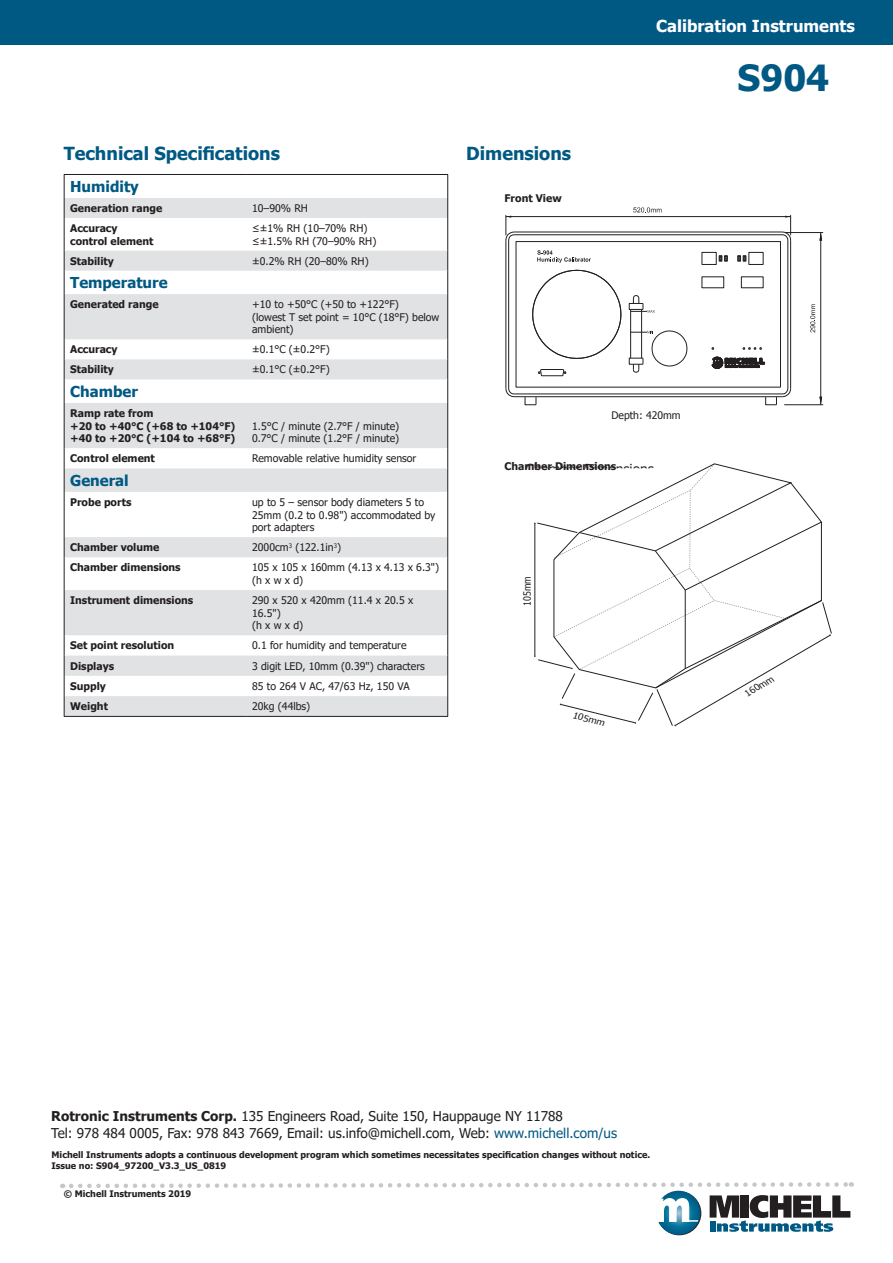
<style>
.page{position:relative;width:893px;height:1263px;background:#fff}
.page>*{position:absolute;margin:0;border:0;box-sizing:border-box;transform-origin:0 0}
.Heading_1{font:700 36px "Tahoma";color:#005983}
.Heading_3{font:700 18px "Tahoma";color:#005983}
.t1{font:700 16.5px "Tahoma";color:#fff}
.Specifications_headi{font:700 15px "Tahoma";color:#005983}
.t2{font:13.8px "Tahoma";color:#231f20}
.Body_text{font:13.5px/16.2px "Tahoma";color:#231f20}
.Table_text{font:10.5px/12.6px "Tahoma";color:#231f20}
.Table_text-2{font:700 10.5px "Tahoma";color:#231f20}
.Table_heading{font:700 10.5px "Tahoma";color:#231f20}
.t3{font:10.35px "Tahoma";color:#231f20}
.t4{font:10.05px "Tahoma";color:#231f20;scale:.87 1}
.t5{font:9.15px "Tahoma";color:#231f20;scale:1.06 1}
.t6{font:700 9px/10.8px "Tahoma";color:#231f20}
.t7{font:8.85px "Tahoma";color:#231f20;scale:1.12 1}
.s1{font-weight:700}
.s2{color:#005983}
</style>
<div class="page">
<div style="left:0;top:0;width:893px;height:45px;background:#005983"></div>
<div style="left:657px;top:1191px;width:44px;height:44px;background:#19323f;border-radius:50%"></div>
<svg style="left:656px;top:1191px;width:44px;height:44px"></svg>
<svg style="left:62px;top:1182px;width:790px;height:50px"></svg>
<hr style="left:505px;top:240px;width:1px;height:148px;background:#231f20">
<hr style="left:790px;top:240px;width:1px;height:148px;background:#231f20">
<hr style="left:514px;top:232px;width:268px;height:1px;background:#231f20">
<hr style="left:514px;top:396px;width:268px;height:1px;background:#231f20">
<svg style="left:505px;top:388px;width:10px;height:10px"></svg>
<svg style="left:508px;top:234px;width:281px;height:161px"></svg>
<hr style="left:641px;top:309px;width:1px;height:49px;background:#231f20">
<div style="left:629px;top:358px;width:14px;height:7px;border:1px solid #231f20"></div>
<hr style="left:630px;top:309px;width:1px;height:49px;background:#231f20">
<div style="left:629px;top:303px;width:14px;height:7px;border:1px solid #231f20"></div>
<svg style="left:631px;top:295px;width:24px;height:18px"></svg>
<div style="left:516px;top:241px;width:265px;height:147px;border:1px solid #231f20"></div>
<svg style="left:532px;top:269px;width:90px;height:90px"></svg>
<svg style="left:631px;top:330px;width:57px;height:43px"></svg>
<svg style="left:537px;top:369px;width:30px;height:8px"></svg>
<div style="left:748px;top:252px;width:16px;height:13px;border:1px solid #231f20"></div>
<div style="left:701px;top:252px;width:16px;height:13px;border:1px solid #231f20"></div>
<svg style="left:719px;top:255px;width:9px;height:7px"></svg>
<svg style="left:737px;top:255px;width:9px;height:7px"></svg>
<svg style="left:742px;top:347px;width:21px;height:3px"></svg>
<svg style="left:711px;top:347px;width:4px;height:3px"></svg>
<hr style="left:511px;top:216px;width:274px;height:1px;background:#231f20">
<svg style="left:505px;top:215px;width:10px;height:26px"></svg>
<svg style="left:781px;top:215px;width:10px;height:26px"></svg>
<svg style="left:633px;top:207px;width:28px;height:6px"></svg>
<hr style="left:785px;top:232px;width:38px;height:1px;background:#231f20">
<hr style="left:784px;top:404px;width:39px;height:1px;background:#231f20">
<hr style="left:820px;top:241px;width:1px;height:156px;background:#231f20">
<svg style="left:819px;top:233px;width:3px;height:8px"></svg>
<svg style="left:819px;top:397px;width:3px;height:8px"></svg>
<svg style="left:810px;top:304px;width:5px;height:28px"></svg>
<svg style="left:524px;top:396px;width:13px;height:10px"></svg>
<svg style="left:765px;top:388px;width:26px;height:18px"></svg>
<svg style="left:711px;top:356px;width:54px;height:13px"></svg>
<svg style="left:537px;top:250px;width:54px;height:13px"></svg>
<svg style="left:65px;top:198px;width:382px;height:518px;fill:#e1e2e4"></svg>
<hr style="left:64px;top:174px;width:182px;height:1px;background:#231f20">
<hr style="left:246px;top:174px;width:202px;height:1px;background:#231f20">
<svg style="left:64px;top:175px;width:1px;height:43px"></svg>
<svg style="left:447px;top:175px;width:1px;height:43px"></svg>
<hr style="left:64px;top:218px;width:1px;height:33px;background:#231f20">
<hr style="left:447px;top:218px;width:1px;height:33px;background:#231f20">
<svg style="left:64px;top:251px;width:1px;height:43px"></svg>
<svg style="left:447px;top:251px;width:1px;height:43px"></svg>
<hr style="left:64px;top:294px;width:1px;height:45px;background:#231f20">
<hr style="left:447px;top:294px;width:1px;height:45px;background:#231f20">
<svg style="left:64px;top:339px;width:1px;height:64px"></svg>
<svg style="left:447px;top:339px;width:1px;height:64px"></svg>
<hr style="left:64px;top:403px;width:1px;height:45px;background:#231f20">
<hr style="left:447px;top:403px;width:1px;height:45px;background:#231f20">
<svg style="left:64px;top:448px;width:1px;height:44px"></svg>
<svg style="left:447px;top:448px;width:1px;height:44px"></svg>
<hr style="left:64px;top:492px;width:1px;height:45px;background:#231f20">
<hr style="left:447px;top:492px;width:1px;height:45px;background:#231f20">
<svg style="left:64px;top:537px;width:1px;height:20px"></svg>
<svg style="left:447px;top:537px;width:1px;height:20px"></svg>
<hr style="left:64px;top:557px;width:1px;height:33px;background:#231f20">
<hr style="left:447px;top:557px;width:1px;height:33px;background:#231f20">
<hr style="left:64px;top:590px;width:1px;height:45px;background:#231f20">
<hr style="left:447px;top:590px;width:1px;height:45px;background:#231f20">
<svg style="left:64px;top:635px;width:1px;height:81px"></svg>
<svg style="left:447px;top:635px;width:1px;height:81px"></svg>
<hr style="left:64px;top:716px;width:182px;height:1px;background:#231f20">
<hr style="left:246px;top:716px;width:202px;height:1px;background:#231f20">
<svg style="left:534px;top:463px;width:298px;height:263px"></svg>
<div style="left:513px;top:468px;width:152px;height:15px;background:#fff"></div>
<h3 class="t1" style="left:656px;top:14px;width:200px">Calibration Instruments</h3>
<p class="Heading_3" style="left:64px;top:140px;width:218px">Technical Specifications</p>
<p class="Heading_3" style="left:466px;top:141px;width:107px">Dimensions</p>
<p class="Specifications_headi" style="left:70px;top:176px;width:70px">Humidity</p>
<p class="Table_text-2" style="left:70px;top:201px;width:94px">Generation range</p>
<p class="Table_text" style="left:252px;top:202px;width:57px">10–90% RH</p>
<p class="Table_text-2" style="left:70px;top:221px;width:49px">Accuracy</p>
<p class="Table_text-2" style="left:70px;top:233px;width:85px">control element</p>
<p class="Table_text-2" style="left:504px;top:190px;width:59px">Front View</p>
<p class="Table_text" style="left:252px;top:222px;width:117px">≤±1% RH (10–70% RH)</p>
<p class="Table_text" style="left:252px;top:235px;width:126px">≤±1.5% RH (70–90% RH)</p>
<p class="Table_text-2" style="left:70px;top:253px;width:45px">Stability</p>
<p class="Table_text" style="left:252px;top:255px;width:118px">±0.2% RH (20–80% RH)</p>
<p class="Specifications_headi" style="left:70px;top:272px;width:99px">Temperature</p>
<p class="Table_text-2" style="left:70px;top:297px;width:90px">Generated range</p>
<p class="Table_text" style="left:252px;top:299px;width:148px">+10 to +50°C (+50 to +122°F)</p>
<p class="Table_text" style="left:252px;top:311px;width:189px">(lowest T set point = 10°C (18°F) below</p>
<p class="Table_text" style="left:252px;top:324px;width:43px">ambient)</p>
<p class="Table_text-2" style="left:70px;top:342px;width:49px">Accuracy</p>
<p class="Table_text" style="left:252px;top:344px;width:79px">±0.1°C (±0.2°F)</p>
<p class="Table_heading" style="left:70px;top:362px;width:45px">Stability</p>
<p class="Table_text" style="left:252px;top:364px;width:79px">±0.1°C (±0.2°F)</p>
<p class="Specifications_headi" style="left:70px;top:381px;width:69px">Chamber</p>
<p class="Table_text-2" style="left:70px;top:406px;width:85px">Ramp rate from</p>
<p class="Table_text-2" style="left:70px;top:418px;width:167px">+20 to +40°C (+68 to +104°F)</p>
<p class="Table_text-2" style="left:70px;top:431px;width:167px">+40 to +20°C (+104 to +68°F)</p>
<p class="Table_text" style="left:252px;top:420px;width:149px">1.5°C / minute (2.7°F / minute)</p>
<p class="Table_text" style="left:252px;top:433px;width:149px">0.7°C / minute (1.2°F / minute)</p>
<p class="t3" style="left:611px;top:408px;width:71px">Depth: 420mm</p>
<p class="Table_heading" style="left:70px;top:451px;width:86px">Control element</p>
<p class="Table_text" style="left:252px;top:453px;width:166px">Removable relative humidity sensor</p>
<p class="Specifications_headi" style="left:70px;top:470px;width:60px">General</p>
<p class="Table_text-2" style="left:70px;top:495px;width:63px">Probe ports</p>
<p class="Table_text" style="left:252px;top:496px;width:173px">up to 5 – sensor body diameters 5 to</p>
<p class="Table_text" style="left:252px;top:509px;width:185px">25mm (0.2 to 0.98") accommodated by</p>
<p class="Table_text" style="left:252px;top:522px;width:64px">port adapters</p>
<p class="Table_text-2" style="left:70px;top:540px;width:91px">Chamber volume</p>
<p class="Table_text" style="left:252px;top:542px;width:90px">2000cm<sup>3</sup> (122.1in<sup>3</sup>)</p>
<p class="Table_text-2" style="left:70px;top:560px;width:112px">Chamber dimensions</p>
<p class="Table_text" style="left:252px;top:562px;width:189px">105 x 105 x 160mm (4.13 x 4.13 x 6.3")</p>
<p class="Table_text" style="left:252px;top:574px;width:53px">(h x w x d)</p>
<p class="Table_text-2" style="left:70px;top:593px;width:125px">Instrument dimensions</p>
<p class="Table_text" style="left:252px;top:594px;width:163px">290 x 520 x 420mm (11.4 x 20.5 x<br>16.5")</p>
<p class="Table_text" style="left:252px;top:620px;width:53px">(h x w x d)</p>
<p class="Table_text-2" style="left:70px;top:638px;width:106px">Set point resolution</p>
<p class="Table_text" style="left:252px;top:640px;width:156px">0.1 for humidity and temperature</p>
<p class="Table_text-2" style="left:70px;top:658px;width:46px">Displays</p>
<p class="Table_text" style="left:252px;top:660px;width:174px">3 digit LED, 10mm (0.39") characters</p>
<p class="Table_heading" style="left:70px;top:679px;width:37px">Supply</p>
<p class="Table_text" style="left:252px;top:680px;width:159px">85 to 264 V AC, 47/63 Hz, 150 VA</p>
<p class="Table_heading" style="left:70px;top:699px;width:39px">Weight</p>
<p class="Table_text" style="left:252px;top:701px;width:60px">20kg (44lbs)</p>
<p class="Table_text-2" style="left:504px;top:458px;width:113px">Chamber Dimensions</p>
<p class="t2" style="left:525px;top:460px;width:130px">Chamber Dimensions</p>
<p class="t4" style="left:520px;top:606px;width:35px;rotate:-89deg">105mm</p>
<p class="t7" style="left:574px;top:709px;width:31px;rotate:15deg">105mm</p>
<p class="Heading_1" style="left:738px;top:53px;width:93px">S904</p>
<p class="t5" style="left:743px;top:688px;width:32px;rotate:-30deg">160mm</p>
<p class="Body_text" style="left:51px;top:1109px;width:567px"><span class="s1">Rotronic Instruments Corp.</span> 135 Engineers Road, Suite 150, Hauppauge NY 11788<br>Tel: 978 484 0005, Fax: 978 843 7669, Email: us.info@michell.com, Web: <span class="s2">www.michell.com/us</span></p>
<p class="t6" style="left:52px;top:1150px;width:600px">Michell Instruments adopts a continuous development program which sometimes necessitates specification changes without notice.<br>Issue no: S904_97200_V3.3_US_0819</p>
<p class="t6" style="left:64px;top:1188px;width:129px">© Michell Instruments 2019</p>
</div>
